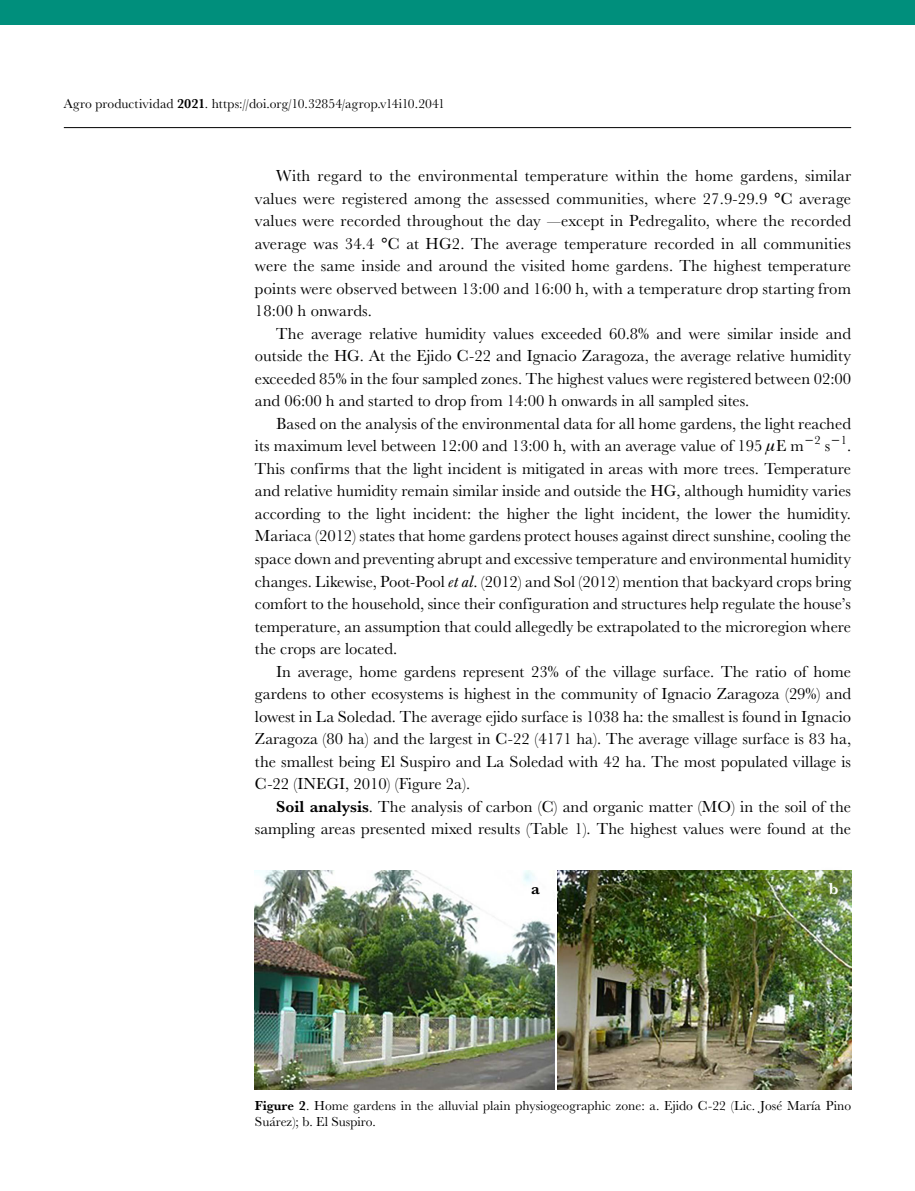
<style>
.page{position:relative;width:915px;height:1191px;background:#fff}
.page>*{position:absolute;margin:0;border:0;box-sizing:border-box;transform-origin:0 0}
.t1{font:16.5px/22.5px "Baskerville URW";color:#000;text-align:justify}
.t2{font:700 16.5px "Baskerville URW";color:#000}
.t3{font:700 16.5px "Baskerville URW";color:#fff}
.t4{font:13.5px/16.5px "Baskerville URW";color:#000}
.t5{font:12.3px "Baskerville URW";color:#000}
.s1{font-weight:700}
.s2{font-style:italic}
</style>
<div class="page">
<hr style="left:64px;top:127px;width:786px;height:1px;background:#000">
<div style="left:0;top:0;width:914px;height:24px;background:#008f7c"></div>
<img style="left:255px;top:870px;width:299px;height:220px">
<img style="left:557px;top:870px;width:293px;height:220px">
<div style="left:811px;top:865px;width:44px;height:47px;background:#425123;opacity:.75"></div>
<p class="t4" style="left:64px;top:95px;width:382px">Agro productividad <span class="s1">2021</span>. https://doi.org/10.32854/agrop.v14i10.2041</p>
<p class="t1" style="left:255px;top:164px;width:597px;text-indent:21px">With regard to the environmental temperature within the home gardens, similar values were registered among the assessed communities, where 27.9-29.9 °C average values were recorded throughout the day —except in Pedregalito, where the recorded average was 34.4 °C at HG2. The average temperature recorded in all communities were the same inside and around the visited home gardens. The highest temperature points were observed between 13:00 and 16:00 h, with a temperature drop starting from 18:00 h onwards.</p>
<p class="t1" style="left:255px;top:322px;width:597px;text-indent:21px">The average relative humidity values exceeded 60.8% and were similar inside and outside the HG. At the Ejido C-22 and Ignacio Zaragoza, the average relative humidity exceeded 85% in the four sampled zones. The highest values were registered between 02:00 and 06:00 h and started to drop from 14:00 h onwards in all sampled sites.</p>
<p class="t1" style="left:255px;top:412px;width:597px;text-indent:21px">Based on the analysis of the environmental data for all home gardens, the light reached its maximum level between 12:00 and 13:00 h, with an average value of 195 E m</p>
<p class="t5" style="left:840px;top:431px;width:8px">1</p>
<p class="t1" style="left:255px;top:434px;width:597px;text-indent:591px">.<br>This confirms that the light incident is mitigated in areas with more trees. Temperature and relative humidity remain similar inside and outside the HG, although humidity varies according to the light incident: the higher the light incident, the lower the humidity.<br>Mariaca (2012) states that home gardens protect houses against direct sunshine, cooling the space down and preventing abrupt and excessive temperature and environmental humidity changes. Likewise, Poot-Pool <span class="s2">et al</span>. (2012) and Sol (2012) mention that backyard crops bring comfort to the household, since their configuration and structures help regulate the house’s temperature, an assumption that could allegedly be extrapolated to the microregion where the crops are located.</p>
<p class="t1" style="left:255px;top:659px;width:597px;text-indent:21px">In average, home gardens represent 23% of the village surface. The ratio of home gardens to other ecosystems is highest in the community of Ignacio Zaragoza (29%) and lowest in La Soledad. The average ejido surface is 1038 ha: the smallest is found in Ignacio Zaragoza (80 ha) and the largest in C-22 (4171 ha). The average village surface is 83 ha, the smallest being El Suspiro and La Soledad with 42 ha. The most populated village is C-22 (INEGI, 2010) (Figure 2a).</p>
<p class="t1" style="left:255px;top:794px;width:597px;text-align:right"><span class="s1">Soil analysis</span>. The analysis of carbon (C) and organic matter (MO) in the soil of the sampling areas presented mixed results (Table 1). The highest values were found at the</p>
<p class="t5" style="left:814px;top:431px;width:8px">2</p>
<p class="t1" style="left:824px;top:434px;width:7px">s</p>
<p class="t2" style="left:531px;top:877px;width:10px">a</p>
<p class="t3" style="left:828px;top:877px;width:11px">b</p>
<p class="t4" style="left:255px;top:1096px;width:597px"><span class="s1">Figure 2</span>. Home gardens in the alluvial plain physiogeographic zone: a. Ejido C-22 (Lic. José María Pino<br>Suárez); b. El Suspiro.</p>
</div>
